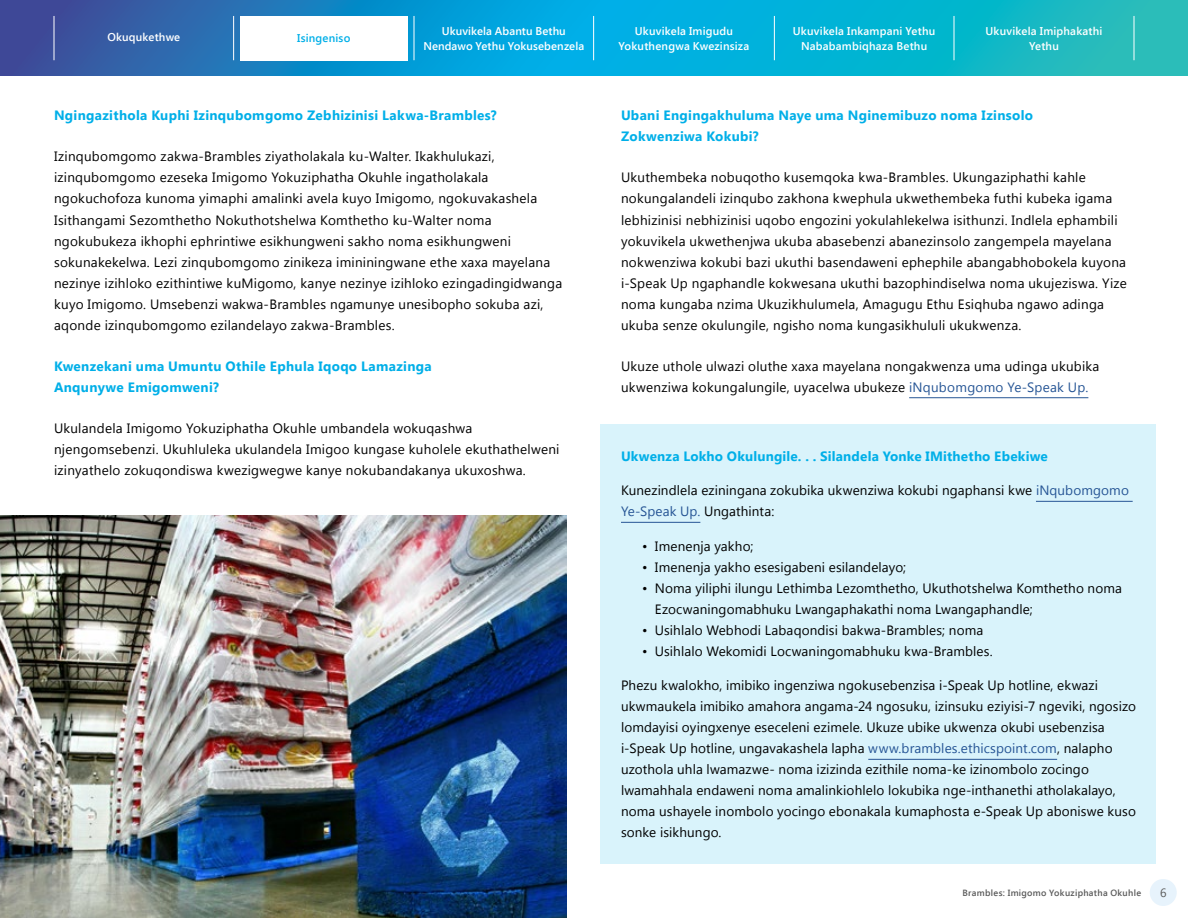
<style>
.page{position:relative;width:1188px;height:918px;background:#fff}
.page>*{position:absolute;margin:0;border:0;box-sizing:border-box;transform-origin:0 0}
.t1{font:13.5px/21px "Segoe UI";letter-spacing:.015em;color:#000}
.t2{font:700 13.5px/21px "Segoe UI";letter-spacing:.02em;color:#00afe8}
.t3{font:12px "Segoe UI";color:#5a5a5a}
.t4{font:600 11.25px/15px "Segoe UI";letter-spacing:.015em;color:#fff;text-align:center}
.t5{font:600 11.25px "Segoe UI";letter-spacing:.02em;color:#00afe8}
.t6{font:600 9px "Segoe UI";letter-spacing:.035em;color:#5a5a5a}
.s1{color:#265595}
</style>
<div class="page">
<svg style="left:0;top:0;width:1188px;height:76px;background:#139cc8"></svg>
<hr style="left:909px;top:397px;width:179px;height:1px;background:#265595">
<div style="left:600px;top:424px;width:555px;height:440px;background:#d9f3fb"></div>
<hr style="left:1036px;top:501px;width:97px;height:1px;background:#265595">
<hr style="left:621px;top:522px;width:79px;height:1px;background:#265595">
<hr style="left:868px;top:759px;width:189px;height:1px;background:#265595">
<div style="left:240px;top:16px;width:167px;height:44px;background:#fff"></div>
<hr style="left:54px;top:16px;width:1px;height:44px;background:#fff">
<hr style="left:414px;top:16px;width:1px;height:44px;background:#fff">
<hr style="left:774px;top:16px;width:1px;height:44px;background:#fff">
<hr style="left:233px;top:16px;width:1px;height:44px;background:#fff">
<hr style="left:593px;top:16px;width:1px;height:44px;background:#fff">
<hr style="left:954px;top:16px;width:1px;height:44px;background:#fff">
<hr style="left:1134px;top:16px;width:1px;height:44px;background:#fff">
<img style="left:0;top:515px;width:567px;height:403px">
<div style="left:1150px;top:879px;width:27px;height:27px;background:#e7f3fc;border-radius:50%"></div>
<p class="t4" style="left:107px;top:29px;width:74px">Okuqukethwe</p>
<p class="t5" style="left:297px;top:31px;width:55px">Isingeniso</p>
<p class="t4" style="left:423px;top:23px;width:162px">Ukuvikela Abantu Bethu<br>Nendawo Yethu Yokusebenzela</p>
<p class="t4" style="left:619px;top:23px;width:132px">Ukuvikela Imigudu<br>Yokuthengwa Kwezinsiza</p>
<p class="t4" style="left:793px;top:23px;width:144px">Ukuvikela Inkampani Yethu<br>Nababambiqhaza Bethu</p>
<p class="t4" style="left:986px;top:23px;width:118px">Ukuvikela Imiphakathi<br>Yethu</p>
<p class="t2" style="left:54px;top:104px;width:444px">Ngingazithola Kuphi Izinqubomgomo Zebhizinisi Lakwa-Brambles?</p>
<p class="t1" style="left:54px;top:146px;width:510px">Izinqubomgomo zakwa-Brambles ziyatholakala ku-Walter. Ikakhulukazi, izinqubomgomo ezeseka Imigomo Yokuziphatha Okuhle ingatholakala ngokuchofoza kunoma yimaphi amalinki avela kuyo Imigomo, ngokuvakashela Isithangami Sezomthetho Nokuthotshelwa Komthetho ku-Walter noma ngokubukeza ikhophi ephrintiwe esikhungweni sakho noma esikhungweni sokunakekelwa. Lezi zinqubomgomo zinikeza imininingwane ethe xaxa mayelana nezinye izihloko ezithintiwe kuMigomo, kanye nezinye izihloko ezingadingidwanga kuyo Imigomo. Umsebenzi wakwa-Brambles ngamunye unesibopho sokuba azi, aqonde izinqubomgomo ezilandelayo zakwa-Brambles.</p>
<p class="t2" style="left:54px;top:355px;width:379px">Kwenzekani uma Umuntu Othile Ephula Iqoqo Lamazinga<br>Anqunywe Emigomweni?</p>
<p class="t1" style="left:54px;top:417px;width:507px">Ukulandela Imigomo Yokuziphatha Okuhle umbandela wokuqashwa njengomsebenzi. Ukuhluleka ukulandela Imigoo kungase kuholele ekuthathelweni izinyathelo zokuqondiswa kwezigwegwe kanye nokubandakanya ukuxoshwa.</p>
<p class="t2" style="left:621px;top:104px;width:414px">Ubani Engingakhuluma Naye uma Nginemibuzo noma Izinsolo<br>Zokwenziwa Kokubi?</p>
<p class="t1" style="left:621px;top:167px;width:507px">Ukuthembeka nobuqotho kusemqoka kwa-Brambles. Ukungaziphathi kahle nokungalandeli izinqubo zakhona kwephula ukwethembeka futhi kubeka igama lebhizinisi nebhizinisi uqobo engozini yokulahlekelwa isithunzi. Indlela ephambili yokuvikela ukwethenjwa ukuba abasebenzi abanezinsolo zangempela mayelana nokwenziwa kokubi bazi ukuthi basendaweni ephephile abangabhobokela kuyona i-Speak Up ngaphandle kokwesana ukuthi bazophindiselwa noma ukujeziswa. Yize noma kungaba nzima Ukuzikhulumela, Amagugu Ethu Esiqhuba ngawo adinga ukuba senze okulungile, ngisho noma kungasikhululi ukukwenza.</p>
<p class="t1" style="left:621px;top:355px;width:480px">Ukuze uthole ulwazi oluthe xaxa mayelana nongakwenza uma udinga ukubika ukwenziwa kokungalungile, uyacelwa ubukeze <span class="s1">iNqubomgomo Ye-Speak Up.</span></p>
<p class="t2" style="left:621px;top:445px;width:428px">Ukwenza Lokho Okulungile. . . Silandela Yonke IMithetho Ebekiwe</p>
<p class="t1" style="left:621px;top:479px;width:510px">Kunezindlela eziningana zokubika ukwenziwa kokubi ngaphansi kwe <span class="s1">iNqubomgomo<br>Ye-Speak Up.</span> Ungathinta:</p>
<p class="t1" style="left:642px;top:535px;width:113px">• Imenenja yakho;</p>
<p class="t1" style="left:642px;top:556px;width:266px">• Imenenja yakho esesigabeni esilandelayo;</p>
<p class="t1" style="left:655px;top:577px;width:469px;text-indent:-13px">• Noma yiliphi ilungu Lethimba Lezomthetho, Ukuthotshelwa Komthetho noma<br>Ezocwaningomabhuku Lwangaphakathi noma Lwangaphandle;</p>
<p class="t1" style="left:642px;top:619px;width:343px">• Usihlalo Webhodi Labaqondisi bakwa-Brambles; noma</p>
<p class="t1" style="left:642px;top:640px;width:352px">• Usihlalo Wekomidi Locwaningomabhuku kwa-Brambles.</p>
<p class="t1" style="left:621px;top:674px;width:517px">Phezu kwalokho, imibiko ingenziwa ngokusebenzisa i-Speak Up hotline, ekwazi ukwmaukela imibiko amahora angama-24 ngosuku, izinsuku eziyisi-7 ngeviki, ngosizo lomdayisi oyingxenye eseceleni ezimele. Ukuze ubike ukwenza okubi usebenzisa i-Speak Up hotline, ungavakashela lapha <span class="s1">www.brambles.ethicspoint.com</span>, nalapho uzothola uhla lwamazwe- noma izizinda ezithile noma-ke izinombolo zocingo lwamahhala endaweni noma amalinkiohlelo lokubika nge-inthanethi atholakalayo, noma ushayele inombolo yocingo ebonakala kumaphosta e-Speak Up aboniswe kuso sonke isikhungo.</p>
<p class="t6" style="left:963px;top:886px;width:180px">Brambles: Imigomo Yokuziphatha Okuhle</p>
<p class="t3" style="left:1160px;top:884px;width:8px">6</p>
</div>
